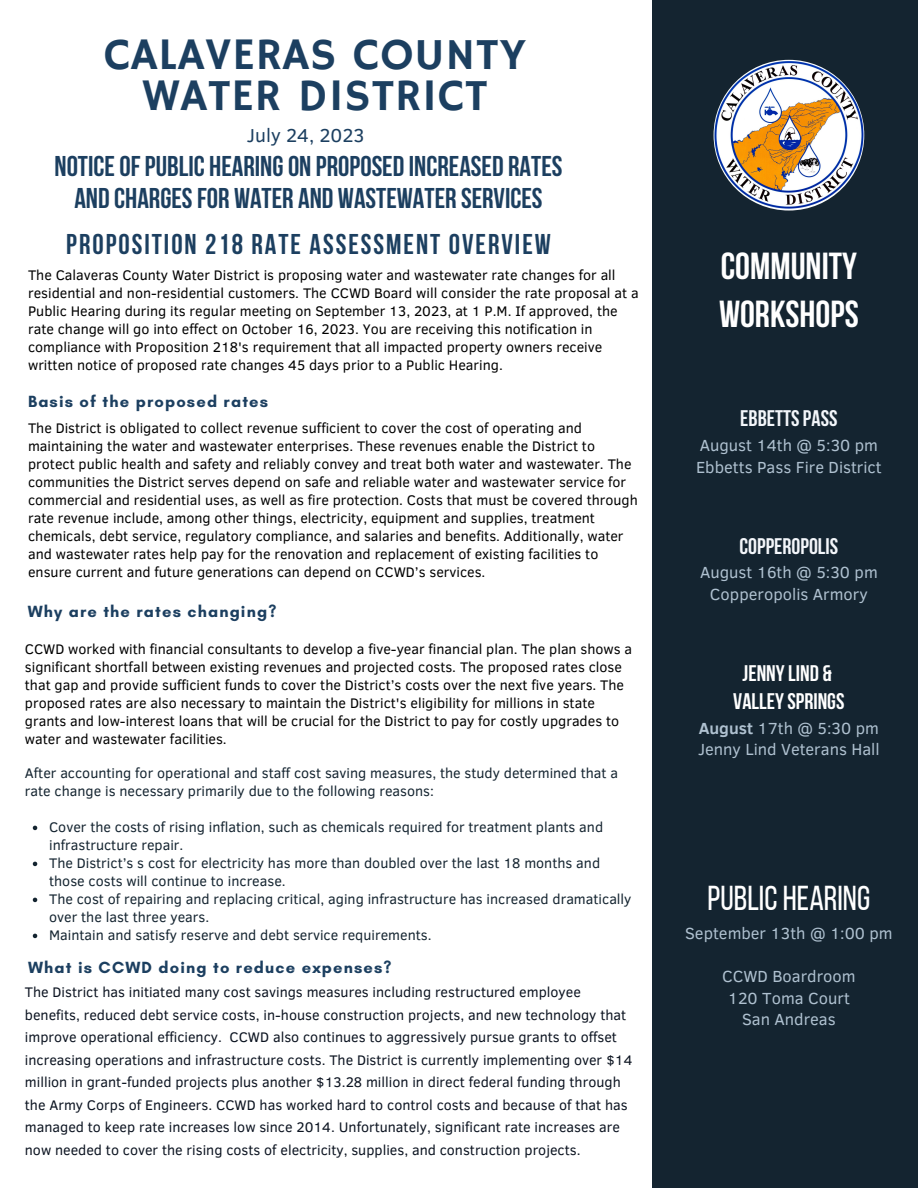
<style>
.page{position:relative;width:918px;height:1188px;background:#fff}
.page>*{position:absolute;margin:0;border:0;box-sizing:border-box;transform-origin:0 0}
.t1{font:45px/40.5px "Hammersmith One";letter-spacing:.02em;color:#1c3f60;text-align:center}
.t2{font:700 37.5px/48.3px "Bebas Neue";color:#fff}
.t3{font:34.5px "Bebas Neue";color:#fff}
.t4{font:700 28.5px/31.5px "Bebas Neue";color:#1c3f60;text-align:center}
.t5{font:700 28.5px "Bebas Neue";letter-spacing:.07em;color:#1c3f60}
.t6{font:700 22.5px "Bebas Neue";color:#f3f6fa}
.t7{font:700 22.5px "Bebas Neue";color:#fff}
.t8{font:19.2px "Clear Sans";color:#1c3f60}
.t9{font:16.5px "Clear Sans";color:#afc1d0}
.t10{font:700 16.5px "Glacial Indifference";letter-spacing:.07em;color:#1c3f60}
.t11{font:14.25px/18px "Clear Sans";color:#000}
.t12{font:14.25px/22.5px "Clear Sans";color:#0b1320}
.t13{font:14.25px/18px "Clear Sans";color:#142430}
.s1{font-weight:700}
</style>
<div class="page">
<div style="left:652px;top:0;width:266px;height:1188px;background:#142430"></div>
<img style="left:714px;top:60px;width:150px;height:151px;border-radius:50%">
<svg style="left:33px;top:826px;width:4px;height:4px"></svg>
<svg style="left:33px;top:862px;width:4px;height:4px"></svg>
<svg style="left:33px;top:898px;width:4px;height:4px"></svg>
<svg style="left:33px;top:934px;width:4px;height:4px"></svg>
<p class="t1" style="left:104px;top:37px;width:423px">CALAVERAS COUNTY<br>WATER DISTRICT</p>
<p class="t8" style="left:247px;top:122px;width:119px">July 24, 2023</p>
<p class="t4" style="left:55px;top:153px;width:509px">NOTICEOFPUBLIC HEARINGON PROPOSED INCREASED RATES<br>AND CHARGESFOR WATER AND WASTEWATER SERVICES</p>
<p class="t5" style="left:66px;top:233px;width:486px">PROPOSITION 218 RATE ASSESSMENT OVERVIEW</p>
<p class="t11" style="left:28px;top:266px;width:612px">The Calaveras County Water District is proposing water and wastewater rate changes for all residential and non-residential customers. The CCWD Board will consider the rate proposal at a Public Hearing during its regular meeting on September 13, 2023, at 1 P.M. If approved, the rate change will go into effect on October 16, 2023. You are receiving this notification in compliance with Proposition 218's requirement that all impacted property owners receive written notice of proposed rate changes 45 days prior to a Public Hearing.</p>
<p class="t10" style="left:28px;top:392px;width:242px">Basis of the proposed rates</p>
<p class="t11" style="left:28px;top:418px;width:611px">The District is obligated to collect revenue sufficient to cover the cost of operating and maintaining the water and wastewater enterprises. These revenues enable the District to protect public health and safety and reliably convey and treat both water and wastewater. The communities the District serves depend on safe and reliable water and wastewater service for commercial and residential uses, as well as fire protection. Costs that must be covered through rate revenue include, among other things, electricity, equipment and supplies, treatment chemicals, debt service, regulatory compliance, and salaries and benefits. Additionally, water and wastewater rates help pay for the renovation and replacement of existing facilities to ensure current and future generations can depend on CCWD’s services.</p>
<p class="t10" style="left:28px;top:601px;width:250px">Why are the rates changing?</p>
<p class="t11" style="left:25px;top:639px;width:609px">CCWD worked with financial consultants to develop a five-year financial plan. The plan shows a significant shortfall between existing revenues and projected costs. The proposed rates close that gap and provide sufficient funds to cover the District’s costs over the next five years. The proposed rates are also necessary to maintain the District's eligibility for millions in state grants and low-interest loans that will be crucial for the District to pay for costly upgrades to water and wastewater facilities.</p>
<p class="t13" style="left:25px;top:764px;width:595px">After accounting for operational and staff cost saving measures, the study determined that a rate change is necessary primarily due to the following reasons:</p>
<p class="t13" style="left:49px;top:818px;width:556px">Cover the costs of rising inflation, such as chemicals required for treatment plants and infrastructure repair.</p>
<p class="t13" style="left:49px;top:854px;width:553px">The District’s s cost for electricity has more than doubled over the last 18 months and those costs will continue to increase.</p>
<p class="t13" style="left:49px;top:890px;width:584px">The cost of repairing and replacing critical, aging infrastructure has increased dramatically over the last three years.</p>
<p class="t13" style="left:49px;top:926px;width:384px">Maintain and satisfy reserve and debt service requirements.</p>
<p class="t10" style="left:28px;top:957px;width:365px">What is CCWD doing to reduce expenses?</p>
<p class="t12" style="left:25px;top:980px;width:609px">The District has initiated many cost savings measures including restructured employee benefits, reduced debt service costs, in-house construction projects, and new technology that improve operational efficiency. CCWD also continues to aggressively pursue grants to offset increasing operations and infrastructure costs. The District is currently implementing over $14 million in grant-funded projects plus another $13.28 million in direct federal funding through the Army Corps of Engineers. CCWD has worked hard to control costs and because of that has managed to keep rate increases low since 2014. Unfortunately, significant rate increases are now needed to cover the rising costs of electricity, supplies, and construction projects.</p>
<p class="t2" style="left:719px;top:246px;width:141px">COMMUNITY<br>WORKSHOPS</p>
<p class="t6" style="left:740px;top:410px;width:99px">EBBETTSPASS</p>
<p class="t9" style="left:700px;top:433px;width:180px">August 14th @ 5:30 pm</p>
<p class="t9" style="left:696px;top:455px;width:187px">Ebbetts Pass Fire District</p>
<p class="t6" style="left:740px;top:537px;width:100px">COPPEROPOLIS</p>
<p class="t9" style="left:700px;top:561px;width:179px">August 16th @ 5:30 pm</p>
<p class="t9" style="left:710px;top:582px;width:159px">Copperopolis Armory</p>
<p class="t7" style="left:743px;top:664px;width:91px">JENNYLIND &amp;</p>
<p class="t7" style="left:733px;top:692px;width:113px">VALLEYSPRINGS</p>
<p class="t9" style="left:699px;top:716px;width:182px"><span class="s1">August</span> 17th @ 5:30 pm</p>
<p class="t9" style="left:698px;top:737px;width:183px">Jenny Lind Veterans Hall</p>
<p class="t3" style="left:708px;top:884px;width:164px">PUBLIC HEARING</p>
<p class="t9" style="left:685px;top:922px;width:209px">September 13th @ 1:00 pm</p>
<p class="t9" style="left:722px;top:964px;width:135px">CCWD Boardroom</p>
<p class="t9" style="left:728px;top:986px;width:124px">120 Toma Court</p>
<p class="t9" style="left:742px;top:1007px;width:95px">San Andreas</p>
</div>
